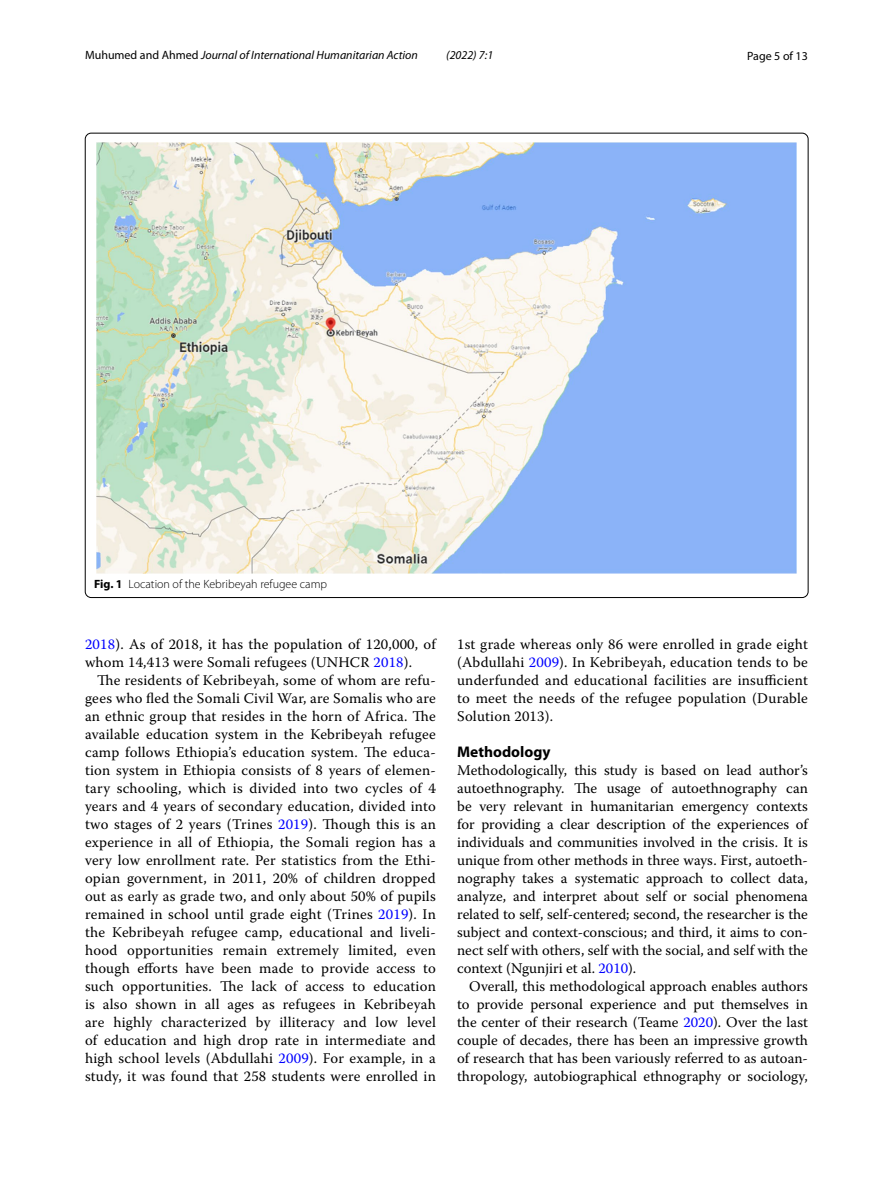
<style>
.page{position:relative;width:893px;height:1187px;background:#fff}
.page>*{position:absolute;margin:0;border:0;box-sizing:border-box;transform-origin:0 0}
.t1{font:700 15.45px "Myriad Pro";color:#000}
.t2{font:14.7px/18px "Warnock Pro";letter-spacing:.015em;color:#000;text-align:justify}
.t3{font:italic 12px "Myriad Pro";color:#000}
.t4{font:300 12px "Myriad Pro";color:#000}
.t5{font:12px "Myriad Pro";color:#000}
.s1{font-style:normal}
.s2{font-weight:700}
.s3{color:#00f}
</style>
<div class="page">
<img style="left:96px;top:142px;width:701px;height:431px">
<p class="t3" style="left:85px;top:48px;width:334px"><span class="s1">Muhumed and Ahmed</span> Journal of International Humanitarian Action</p>
<p class="t3" style="left:446px;top:48px;width:48px">(2022) 7:1</p>
<p class="t5" style="left:747px;top:48px;width:62px">Page 5 of 13</p>
<p class="t4" style="left:94px;top:577px;width:234px"><span class="s2">Fig. 1</span> Location of the Kebribeyah refugee camp</p>
<p class="t2" style="left:85px;top:635px;width:352px"><span class="s3">2018</span>). As of 2018, it has the population of 120,000, of whom 14,413 were Somali refugees (UNHCR <span class="s3">2018</span>).</p>
<p class="t2" style="left:85px;top:671px;width:352px;text-indent:12px">The residents of Kebribeyah, some of whom are refu&shy;gees who fled the Somali Civil War, are Somalis who are an ethnic group that resides in the horn of Africa. The available education system in the Kebribeyah refugee camp follows Ethiopia’s education system. The educa&shy;tion system in Ethiopia consists of 8 years of elemen&shy;tary schooling, which is divided into two cycles of 4 years and 4 years of secondary education, divided into two stages of 2 years (Trines <span class="s3">2019</span>). Though this is an experience in all of Ethiopia, the Somali region has a very low enrollment rate. Per statistics from the Ethi&shy;opian government, in 2011, 20% of children dropped out as early as grade two, and only about 50% of pupils remained in school until grade eight (Trines <span class="s3">2019</span>). In the Kebribeyah refugee camp, educational and liveli&shy;hood opportunities remain extremely limited, even though efforts have been made to provide access to such opportunities. The lack of access to education is also shown in all ages as refugees in Kebribeyah are highly characterized by illiteracy and low level of education and high drop rate in intermediate and high school levels (Abdullahi <span class="s3">2009</span>). For example, in a study, it was found that 258 students were enrolled in</p>
<p class="t2" style="left:457px;top:635px;width:352px">1st grade whereas only 86 were enrolled in grade eight (Abdullahi <span class="s3">2009</span>). In Kebribeyah, education tends to be underfunded and educational facilities are insufficient to meet the needs of the refugee population (Durable Solution 2013).</p>
<p class="t1" style="left:457px;top:742px;width:95px">Methodology</p>
<p class="t2" style="left:457px;top:761px;width:352px">Methodologically, this study is based on lead author’s autoethnography. The usage of autoethnography can be very relevant in humanitarian emergency contexts for providing a clear description of the experiences of individuals and communities involved in the crisis. It is unique from other methods in three ways. First, autoeth&shy;nography takes a systematic approach to collect data, analyze, and interpret about self or social phenomena related to self, self-centered; second, the researcher is the subject and context-conscious; and third, it aims to con&shy;nect self with others, self with the social, and self with the context (Ngunjiri et al. <span class="s3">2010</span>).</p>
<p class="t2" style="left:457px;top:977px;width:352px;text-indent:12px">Overall, this methodological approach enables authors to provide personal experience and put themselves in the center of their research (Teame <span class="s3">2020</span>). Over the last couple of decades, there has been an impressive growth of research that has been variously referred to as autoan&shy;thropology, autobiographical ethnography or sociology,</p>
</div>
